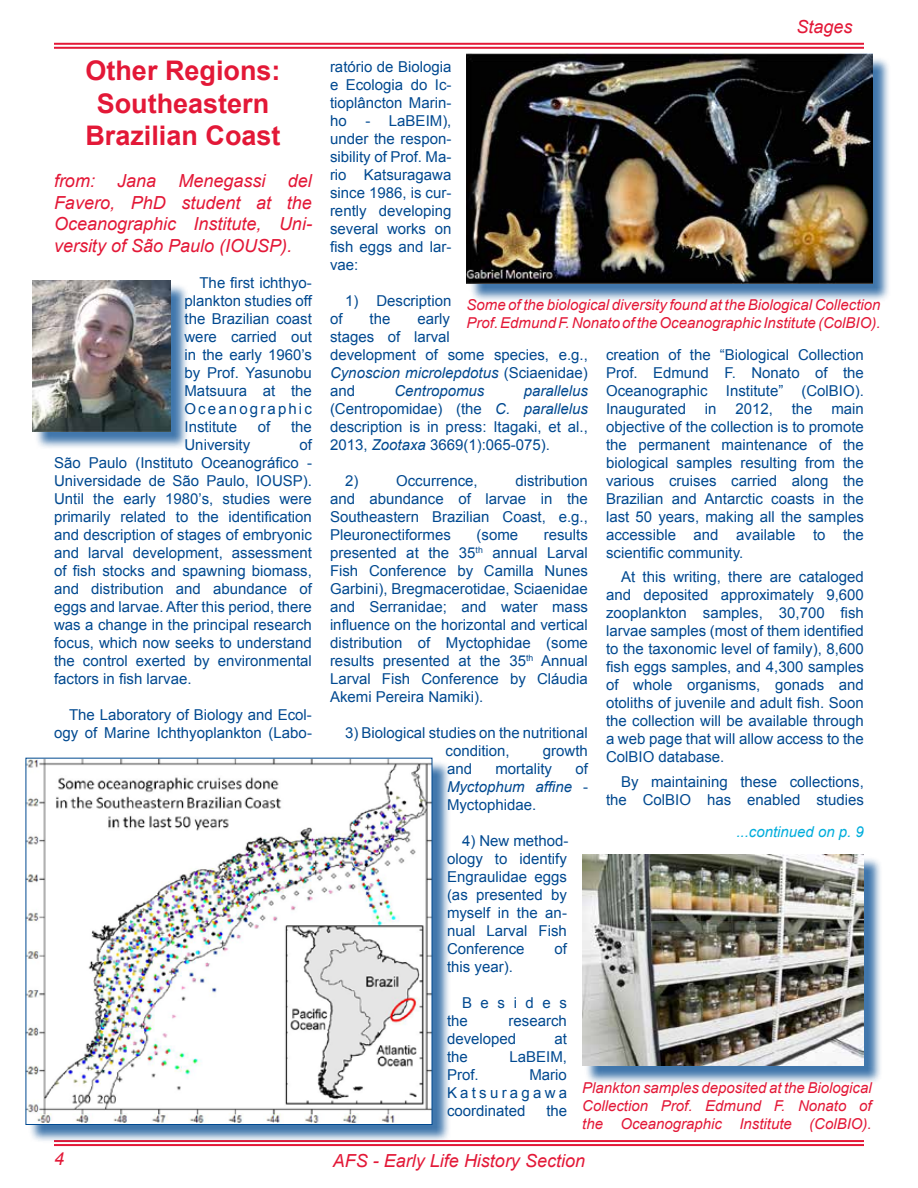
<style>
.page{position:relative;width:918px;height:1188px;background:#fff}
.page>*{position:absolute;margin:0;border:0;box-sizing:border-box;transform-origin:0 0}
.t1{font:700 27px/32.4px "Arial";color:#e31837;text-align:center}
.t2{font:italic 18px/21.6px "Arial";color:#e31837;text-align:justify}
.t3{font:15px/18px "Arial";color:#004990;text-align:justify}
.t4{font:italic 15px/18px "Arial";color:#e31837}
.t5{font:italic 15px "Arial";color:#00addc}
.t6{font:italic 15px "Arial";color:#004990}
.t7{font:15px/18px "Arial";letter-spacing:.575em;color:#004990}
.s1{font-style:italic}
</style>
<div class="page">
<hr style="left:54px;top:43px;width:810px;height:2px;background:#e31837">
<hr style="left:54px;top:47px;width:810px;height:2px;background:#e31837">
<hr style="left:54px;top:1140px;width:810px;height:2px;background:#e31837">
<hr style="left:54px;top:1144px;width:810px;height:2px;background:#e31837">
<div style="left:35px;top:283px;width:154px;height:167px;background:#004990;opacity:.75"></div>
<img style="left:32px;top:281px;width:138px;height:150px">
<div style="left:469px;top:56px;width:422px;height:246px;background:#004990;opacity:.75"></div>
<img style="left:467px;top:54px;width:406px;height:229px">
<div style="left:28px;top:760px;width:423px;height:384px;background:#004990;opacity:.75"></div>
<img style="left:28px;top:760px;width:402px;height:363px">
<div style="left:584px;top:857px;width:299px;height:227px;background:#004990;opacity:.75"></div>
<img style="left:582px;top:854px;width:282px;height:212px">
<h1 class="t1" style="left:85px;top:55px;width:197px">Other Regions:<br>Southeastern<br>Brazilian Coast</h1>
<p class="t2" style="left:54px;top:170px;width:260px">from: Jana Menegassi del Favero, PhD student at the Oceanographic Institute, Uni&shy;versity of São Paulo (IOUSP).</p>
<p class="t3" style="left:185px;top:274px;width:129px;text-indent:15px">The first ichthyo&shy;plankton studies off the Brazilian coast were carried out in the early 1960’s by Prof. Yasunobu Matsuura at the Oceanographic Institute</p>
<p class="t3" style="left:258px;top:418px;width:14px">of</p>
<p class="t3" style="left:291px;top:418px;width:22px">the</p>
<p class="t3" style="left:54px;top:436px;width:260px;text-indent:245px">of São Paulo (Instituto Oceanográfico - Universidade de São Paulo, IOUSP).<br>Until the early 1980’s, studies were primarily related to the identification and description of stages of embryonic and larval development, assessment of fish stocks and spawning biomass, and distribution and abundance of eggs and larvae. After this period, there was a change in the principal research focus, which now seeks to understand the control exerted by environmental factors in fish larvae.</p>
<p class="t3" style="left:54px;top:706px;width:260px;text-align:right">The Laboratory of Biology and Ecol&shy;ogy of Marine Ichthyoplankton (Labo-</p>
<p class="t3" style="left:185px;top:436px;width:67px">University</p>
<p class="t2" style="left:796px;top:16px;width:58px">Stages</p>
<p class="t3" style="left:330px;top:58px;width:123px">ratório de Biologia e Ecologia do Ic&shy;tioplâncton Marin&shy;ho - LaBEIM), under the respon&shy;sibility of Prof. Ma&shy;rio Katsuragawa since 1986, is cur&shy;rently developing several works on fish eggs and lar&shy;vae:</p>
<p class="t3" style="left:345px;top:292px;width:108px">1) Description</p>
<p class="t3" style="left:330px;top:310px;width:14px">of</p>
<p class="t3" style="left:370px;top:310px;width:22px">the</p>
<p class="t4" style="left:467px;top:296px;width:415px">Some of the biological diversity found at the Biological Collection<br>Prof. Edmund F. Nonato of the Oceanographic Institute (ColBIO).</p>
<p class="t3" style="left:330px;top:310px;width:260px;text-align:left;text-indent:87px">early<br>stages of larval<br>development of some species, e.g.,<br><span class="s1">Cynoscion microlepdotus</span> (Sciaenidae) and</p>
<p class="t3" style="left:606px;top:346px;width:259px">creation of the “Biological Collection Prof. Edmund F. Nonato of the Oceanographic Institute” (ColBIO).<br>Inaugurated</p>
<p class="t6" style="left:394px;top:381px;width:92px">Centropomus</p>
<p class="t3" style="left:330px;top:382px;width:259px;text-indent:194px"><span class="s1">parallelus </span>(Centropomidae) (the <span class="s1">C. parallelus </span>description is in press: Itagaki, et al., 2013, <span class="s1">Zootaxa</span> 3669(1):065-075).</p>
<p class="t3" style="left:345px;top:472px;width:15px">2)</p>
<p class="t3" style="left:396px;top:472px;width:83px">Occurrence,</p>
<p class="t3" style="left:705px;top:400px;width:13px">in</p>
<p class="t3" style="left:735px;top:400px;width:39px">2012,</p>
<p class="t3" style="left:792px;top:400px;width:22px">the</p>
<p class="t3" style="left:606px;top:400px;width:259px;text-indent:225px">main objective of the collection is to promote the permanent maintenance of the biological samples resulting from the various cruises carried along the Brazilian and Antarctic coasts in the last 50 years, making all the samples accessible and available to the scientific community.</p>
<p class="t3" style="left:606px;top:568px;width:259px;text-indent:15px">At this writing, there are cataloged and deposited approximately 9,600 zooplankton samples, 30,700 fish larvae samples (most of them identified to the taxonomic level of family), 8,600 fish eggs samples, and 4,300 samples of whole organisms, gonads and otoliths of juvenile and adult fish. Soon the collection will be available through a web page that will allow access to the ColBIO database.</p>
<p class="t3" style="left:606px;top:773px;width:259px;text-align:right">By maintaining these collections, the ColBIO has enabled studies</p>
<p class="t3" style="left:330px;top:472px;width:259px;text-indent:185px">distribution and abundance of larvae in the Southeastern Brazilian Coast, e.g., Pleuronectiformes</p>
<p class="t3" style="left:477px;top:526px;width:43px">(some</p>
<p class="t3" style="left:330px;top:526px;width:259px;text-indent:214px">results presented at the 35<sup>th</sup> annual Larval Fish Conference by Camilla Nunes Garbini), Bregmacerotidae, Sciaenidae and Serranidae; and water mass influence on the horizontal and vertical distribution of Myctophidae (some results presented at the 35<sup>th</sup> Annual Larval Fish Conference by Cláudia Akemi Pereira Namiki).</p>
<p class="t3" style="left:446px;top:724px;width:144px;text-indent:-100px">3) Biological studies on the nutritional condition,</p>
<p class="t3" style="left:543px;top:742px;width:47px">growth</p>
<p class="t3" style="left:447px;top:760px;width:143px;text-indent:128px">of <span class="s1">Myctophum affine</span> - Myctophidae.</p>
<p class="t3" style="left:447px;top:832px;width:123px;text-indent:15px">4) New method&shy;ology to identify Engraulidae eggs (as presented by myself in the an&shy;nual Larval Fish Conference</p>
<p class="t3" style="left:447px;top:760px;width:27px">and</p>
<p class="t3" style="left:495px;top:760px;width:58px">mortality</p>
<p class="t5" style="left:736px;top:822px;width:129px">...continued on p. 9</p>
<p class="t3" style="left:554px;top:940px;width:14px">of</p>
<p class="t3" style="left:447px;top:958px;width:67px">this year).</p>
<p class="t7" style="left:447px;top:994px;width:122px;text-indent:15px">Besides the</p>
<p class="t3" style="left:447px;top:1012px;width:121px;text-indent:62px">research developed</p>
<p class="t3" style="left:554px;top:1030px;width:14px">at</p>
<p class="t3" style="left:447px;top:1048px;width:22px">the</p>
<p class="t3" style="left:509px;top:1048px;width:59px">LaBEIM,</p>
<p class="t3" style="left:447px;top:1066px;width:33px">Prof.</p>
<p class="t3" style="left:447px;top:1066px;width:122px;text-indent:82px">Mario Katsuragawa coordinated</p>
<p class="t3" style="left:546px;top:1102px;width:22px">the</p>
<p class="t4" style="left:582px;top:1079px;width:291px;text-align:justify">Plankton samples deposited at the Biological Collection Prof. Edmund F. Nonato of the Oceanographic Institute (ColBIO).</p>
<p class="t2" style="left:54px;top:1148px;width:12px">4</p>
<p class="t2" style="left:333px;top:1150px;width:254px">AFS - Early Life History Section</p>
</div>
